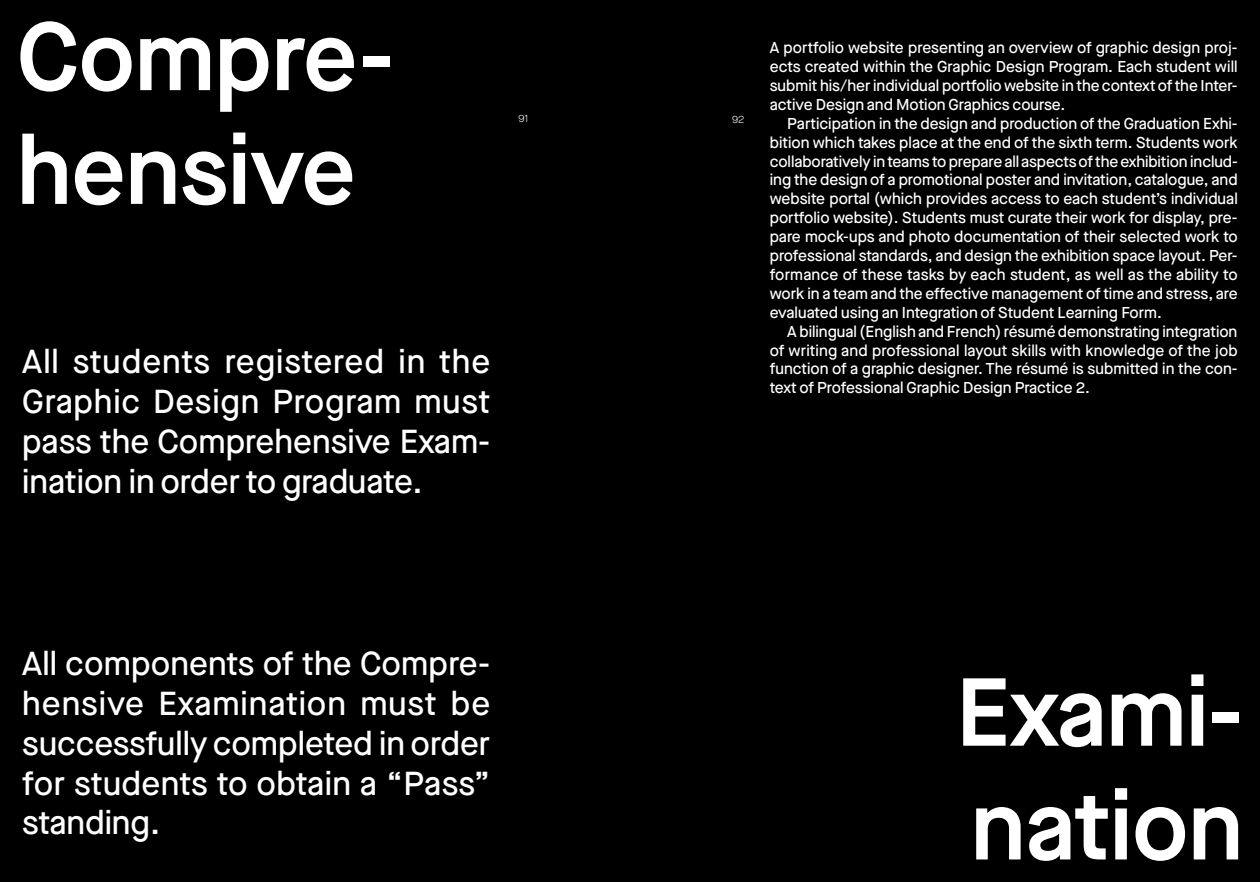
<style>
.page{position:relative;width:1260px;height:882px;background:#000}
.page>*{position:absolute;margin:0;border:0;box-sizing:border-box;transform-origin:0 0}
.t1{font:600 96.25px/113.8px "Maison Neue";color:#fff}
.t2{font:500 33.25px/39.9px "Maison Neue";color:#fff;text-align:justify}
.t3{font:500 15.75px/18.9px "Maison Neue";color:#fff;text-align:justify}
.t4{font:300 10.5px "Maison Neue";color:#fff}
</style>
<div class="page">
<h1 class="t1" style="left:17px;top:-3px;width:378px">Compre&shy;hensive</h1>
<h2 class="t2" style="left:22px;top:341px;width:470px">All students registered in the Graphic Design Program must pass the Comprehensive Exam&shy;ination in order to graduate.</h2>
<p class="t4" style="left:519px;top:112px;width:11px">91</p>
<p class="t4" style="left:732px;top:113px;width:14px">92</p>
<p class="t3" style="left:770px;top:38px;width:469px">A portfolio website presenting an overview of graphic design proj&shy;ects created within the Graphic Design Program. Each student will submit his/her individual portfolio website in the context of the Inter&shy;active Design and Motion Graphics course.</p>
<p class="t3" style="left:770px;top:114px;width:470px;text-indent:17px">Participation in the design and production of the Graduation Exhi&shy;bition which takes place at the end of the sixth term. Students work collaboratively in teams to prepare all aspects of the exhibition includ&shy;ing the design of a promotional poster and invitation, catalogue, and website portal (which provides access to each student’s individual portfolio website). Students must curate their work for display, pre&shy;pare mock-ups and photo documentation of their selected work to professional standards, and design the exhibition space layout. Per&shy;formance of these tasks by each student, as well as the ability to work in a team and the effective management of time and stress, are evaluated using an Integration of Student Learning Form.</p>
<p class="t3" style="left:770px;top:321px;width:469px;text-indent:17px">A bilingual (English and French) résumé demonstrating integration of writing and professional layout skills with knowledge of the job function of a graphic designer. The résumé is submitted in the con&shy;text of Professional Graphic Design Practice 2.</p>
<h2 class="t2" style="left:22px;top:643px;width:469px">All components of the Compre&shy;hensive Examination must be successfully completed in order for students to obtain a “Pass” standing.</h2>
<h1 class="t1" style="left:956px;top:653px;width:288px">Exami&shy;nation</h1>
</div>
